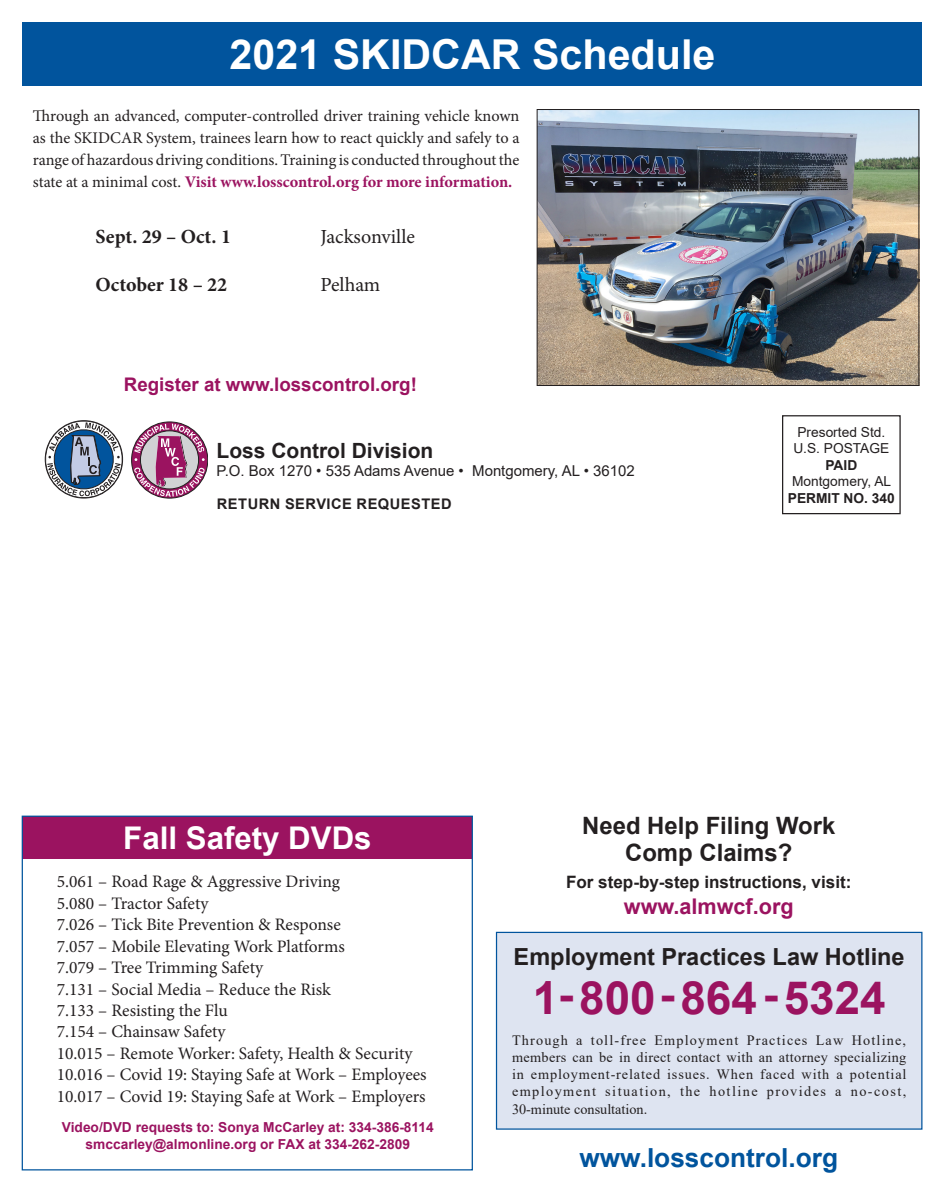
<style>
.page{position:relative;width:945px;height:1193px;background:#fff}
.page>*{position:absolute;margin:0;border:0;box-sizing:border-box;transform-origin:0 0}
.t1{font:700 45.88px "Arial";color:#9b1360}
.t2{font:700 41.25px "Arial";color:#fff}
.t3{font:700 31.25px "Arial";color:#fff}
.t4{font:700 26.25px "Arial";color:#01549d}
.t5{font:700 23.88px/26.2px "Arial";color:#231f20;text-align:center}
.t6{font:700 23.5px "Arial";color:#231f20}
.t7{font:700 21.62px "Arial";color:#9b1360}
.t8{font:700 21px "Arial";color:#231f20}
.t9{font:700 20px "Minion Pro";color:#231f20}
.t10{font:20px "Minion Pro";color:#231f20}
.t11{font:700 18.75px "Arial";color:#9b1360}
.t12{font:17.5px "Minion Pro";color:#231f20}
.t13{font:700 17px "Arial";color:#231f20}
.t14{font:16.25px/22px "Minion Pro";letter-spacing:-.005em;color:#231f20;text-align:justify}
.t15{font:15px "Arial";color:#231f20}
.t16{font:700 14.62px "Arial";letter-spacing:.035em;color:#231f20}
.t17{font:14.25px/17.1px "Times New Roman";letter-spacing:.1em;color:#231f20;text-align:justify}
.t18{font:700 13.75px/16.5px "Arial";color:#9b1360;text-align:center}
.t19{font:13.75px "Arial";color:#231f20}
.t20{font:700 13.75px "Arial";color:#231f20}
.s1{font-weight:700;color:#9b1360}
</style>
<div class="page">
<div style="left:22px;top:816px;width:450px;height:42px;background:#9b1360"></div>
<div style="left:22px;top:815px;width:451px;height:355px;border:1px solid #01549d"></div>
<div style="left:22px;top:22px;width:900px;height:64px;background:#01549d"></div>
<div style="left:497px;top:932px;width:425px;height:197px;background:#dee4f1"></div>
<div style="left:496px;top:931px;width:426px;height:198px;border:1px solid #01549d"></div>
<img style="left:539px;top:111px;width:378px;height:273px">
<div style="left:537px;top:109px;width:382px;height:277px;border:1px solid #231f20"></div>
<svg style="left:134px;top:423px;width:71px;height:73px"></svg>
<svg style="left:45px;top:420px;width:78px;height:78px"></svg>
<div style="left:45px;top:420px;width:78px;height:78px;border:1px solid #231f20;border-radius:50%"></div>
<div style="left:782px;top:415px;width:119px;height:99px;border:1px solid #231f20"></div>
<p class="t2" style="left:230px;top:26px;width:487px">2021 SKIDCAR Schedule</p>
<p class="t14" style="left:33px;top:105px;width:488px">Through an advanced, computer-controlled driver training vehicle known as the SKIDCAR System, trainees learn how to react quickly and safely to a range of hazardous driving conditions. Training is conducted throughout the state at a minimal cost. <span class="s1">Visit www.losscontrol.org for more information.</span></p>
<p class="t9" style="left:96px;top:222px;width:137px">Sept. 29 – Oct. 1</p>
<p class="t10" style="left:321px;top:223px;width:96px">Jacksonville</p>
<p class="t9" style="left:96px;top:270px;width:133px">October 18 – 22</p>
<p class="t10" style="left:321px;top:271px;width:61px">Pelham</p>
<p class="t11" style="left:124px;top:371px;width:295px">Register at www.losscontrol.org!</p>
<p class="t8" style="left:217px;top:435px;width:218px">Loss Control Division</p>
<p class="t15" style="left:217px;top:460px;width:420px">P.O. Box 1270 • 535 Adams Avenue • Montgomery, AL • 36102</p>
<p class="t16" style="left:217px;top:493px;width:236px">RETURN SERVICE REQUESTED</p>
<p class="t19" style="left:797px;top:422px;width:89px">Presorted Std.</p>
<p class="t19" style="left:793px;top:439px;width:98px">U.S. POSTAGE</p>
<p class="t20" style="left:825px;top:455px;width:33px">PAID</p>
<p class="t19" style="left:792px;top:472px;width:101px">Montgomery, AL</p>
<p class="t20" style="left:788px;top:488px;width:108px">PERMIT NO. 340</p>
<p class="t3" style="left:123px;top:815px;width:250px">Fall Safety DVDs</p>
<p class="t12" style="left:57px;top:870px;width:285px">5.061 – Road Rage &amp; Aggressive Driving</p>
<p class="t12" style="left:57px;top:891px;width:153px">5.080 – Tractor Safety</p>
<p class="t12" style="left:57px;top:913px;width:286px">7.026 – Tick Bite Prevention &amp; Response</p>
<p class="t12" style="left:57px;top:934px;width:290px">7.057 – Mobile Elevating Work Platforms</p>
<p class="t12" style="left:57px;top:955px;width:208px">7.079 – Tree Trimming Safety</p>
<p class="t12" style="left:57px;top:977px;width:276px">7.131 – Social Media – Reduce the Risk</p>
<p class="t12" style="left:57px;top:998px;width:172px">7.133 – Resisting the Flu</p>
<p class="t12" style="left:57px;top:1020px;width:170px">7.154 – Chainsaw Safety</p>
<p class="t12" style="left:57px;top:1041px;width:357px">10.015 – Remote Worker: Safety, Health &amp; Security</p>
<p class="t12" style="left:57px;top:1063px;width:372px">10.016 – Covid 19: Staying Safe at Work – Employees</p>
<p class="t12" style="left:57px;top:1084px;width:370px">10.017 – Covid 19: Staying Safe at Work – Employers</p>
<p class="t18" style="left:62px;top:1119px;width:373px">Video/DVD requests to: Sonya McCarley at: 334-386-8114 smccarley@almonline.org or FAX at 334-262-2809</p>
<p class="t5" style="left:582px;top:813px;width:255px">Need Help Filing Work<br>Comp Claims?</p>
<p class="t13" style="left:566px;top:870px;width:287px">For step-by-step instructions, visit:</p>
<p class="t7" style="left:624px;top:891px;width:171px">www.almwcf.org</p>
<p class="t6" style="left:514px;top:940px;width:393px">Employment Practices Law Hotline</p>
<p class="t1" style="left:533px;top:965px;width:354px">1-800 -864-5324</p>
<p class="t17" style="left:512px;top:1031px;width:396px">Through a toll-free Employment Practices Law Hotline, members can be in direct contact with an attorney specializing in employment-related issues. When faced with a potential employment situation, the hotline provides a no-cost, 30-minute consultation.</p>
<p class="t4" style="left:579px;top:1139px;width:260px">www.losscontrol.org</p>
</div>
